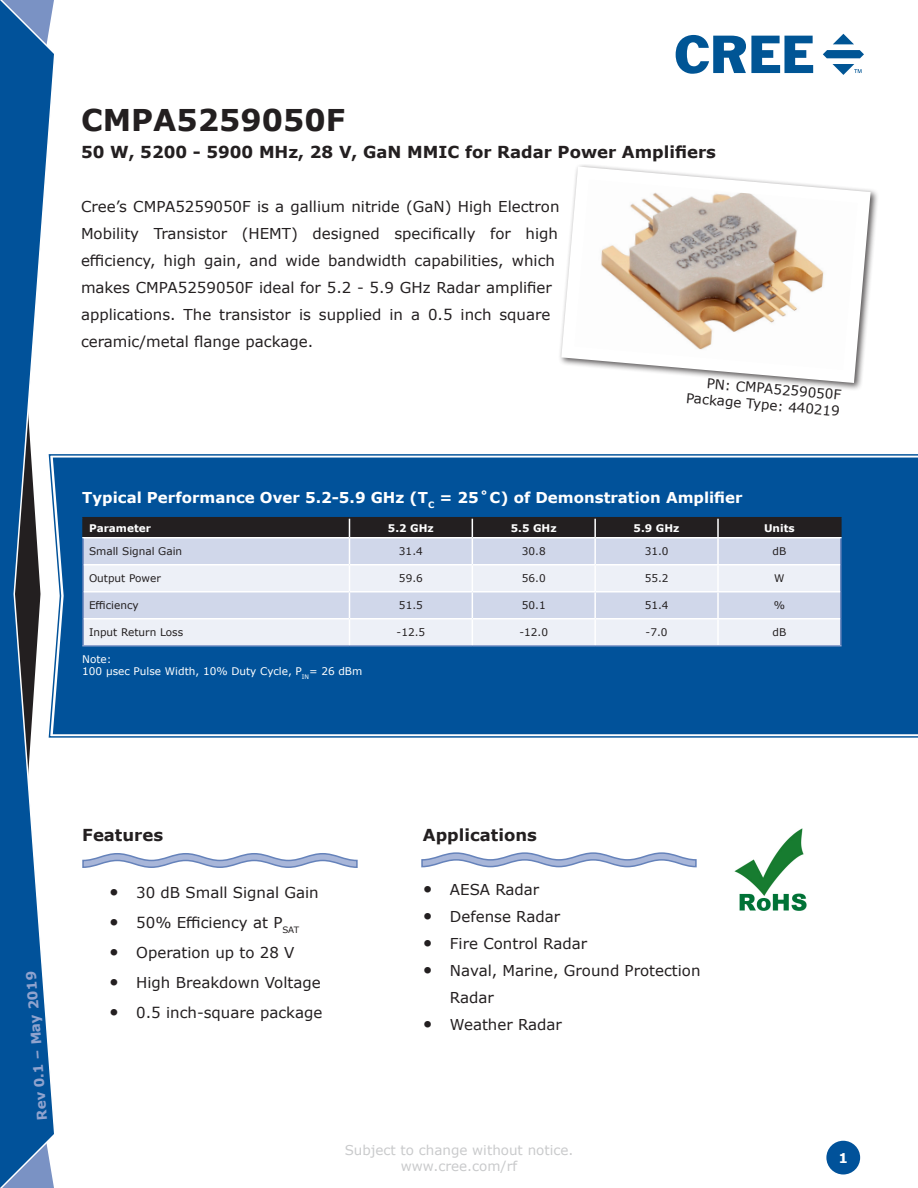
<style>
.page{position:relative;width:918px;height:1188px;background:#fff}
.page>*{position:absolute;margin:0;border:0;box-sizing:border-box;transform-origin:0 0}
.t1{font:700 30px "Verdana";color:#231f20}
.t2{font:700 16.5px "Verdana";color:#231f20}
.t3{font:15px/27px "Verdana";color:#231f20}
.t4{font:700 15px "Verdana";color:#fff}
.t5{font:13.5px/16.2px "Verdana";color:#939598;text-align:center}
.t6{font:13.5px "Verdana";color:#231f20}
.t7{font:700 13.5px "Verdana";color:#90a3ce}
.t8{font:700 13.5px "Verdana";color:#fff}
.t9{font:10.5px "Verdana";color:#231f20}
.t10{font:10.5px "Verdana";color:#fff}
.t11{font:700 10.5px "Verdana";color:#fff}
.s1{font-size:18px}
</style>
<div class="page">
<div style="left:826px;top:1141px;width:34px;height:33px;background:#01529a;border-radius:50%"></div>
<svg style="left:0;top:0;width:54px;height:1188px"></svg>
<svg style="left:48px;top:453px;width:870px;height:285px"></svg>
<div style="left:53px;top:458px;width:865px;height:276px;background:#01529a"></div>
<svg style="left:676px;top:35px;width:137px;height:39px"></svg>
<svg style="left:833px;top:34px;width:21px;height:10px"></svg>
<svg style="left:823px;top:50px;width:41px;height:8px"></svg>
<svg style="left:832px;top:64px;width:30px;height:10px"></svg>
<hr style="left:82px;top:517px;width:267px;height:1px;background:#231f20">
<hr style="left:349px;top:517px;width:123px;height:1px;background:#231f20">
<hr style="left:472px;top:517px;width:123px;height:1px;background:#231f20">
<hr style="left:595px;top:517px;width:123px;height:1px;background:#231f20">
<hr style="left:718px;top:517px;width:124px;height:1px;background:#231f20">
<svg style="left:82px;top:518px;width:760px;height:127px"></svg>
<hr style="left:82px;top:645px;width:267px;height:2px;background:#90a3ce">
<hr style="left:349px;top:645px;width:123px;height:2px;background:#90a3ce">
<hr style="left:472px;top:645px;width:123px;height:2px;background:#90a3ce">
<hr style="left:595px;top:645px;width:123px;height:2px;background:#90a3ce">
<hr style="left:718px;top:645px;width:124px;height:2px;background:#90a3ce">
<hr style="left:82px;top:539px;width:2px;height:26px;background:#6582ba">
<hr style="left:840px;top:539px;width:2px;height:26px;background:#6582ba">
<hr style="left:82px;top:565px;width:2px;height:27px;background:#6582ba">
<hr style="left:840px;top:565px;width:2px;height:27px;background:#6582ba">
<hr style="left:82px;top:592px;width:2px;height:27px;background:#6582ba">
<hr style="left:840px;top:592px;width:2px;height:27px;background:#6582ba">
<hr style="left:82px;top:619px;width:2px;height:26px;background:#6582ba">
<hr style="left:840px;top:619px;width:2px;height:26px;background:#6582ba">
<hr style="left:84px;top:564px;width:265px;height:2px;background:#fff">
<hr style="left:349px;top:564px;width:123px;height:2px;background:#fff">
<hr style="left:472px;top:564px;width:123px;height:2px;background:#fff">
<hr style="left:595px;top:564px;width:123px;height:2px;background:#fff">
<hr style="left:718px;top:564px;width:122px;height:2px;background:#fff">
<hr style="left:84px;top:591px;width:265px;height:2px;background:#fff">
<hr style="left:349px;top:591px;width:123px;height:2px;background:#fff">
<hr style="left:472px;top:591px;width:123px;height:2px;background:#fff">
<hr style="left:595px;top:591px;width:123px;height:2px;background:#fff">
<hr style="left:718px;top:591px;width:122px;height:2px;background:#fff">
<hr style="left:84px;top:618px;width:265px;height:2px;background:#fff">
<hr style="left:349px;top:618px;width:123px;height:2px;background:#fff">
<hr style="left:472px;top:618px;width:123px;height:2px;background:#fff">
<hr style="left:595px;top:618px;width:123px;height:2px;background:#fff">
<hr style="left:718px;top:618px;width:122px;height:2px;background:#fff">
<svg style="left:82px;top:853px;width:276px;height:15px"></svg>
<svg style="left:421px;top:852px;width:276px;height:16px"></svg>
<svg style="left:560px;top:165px;width:317px;height:224px"></svg>
<img style="left:734px;top:828px;width:73px;height:83px">
<p class="t1" style="left:81px;top:99px;width:266px">CMPA5259050F</p>
<p class="t2" style="left:81px;top:140px;width:637px">50 W, 5200 - 5900 MHz, 28 V, GaN MMIC for Radar Power Amplifiers</p>
<p class="t3" style="left:81px;top:193px;width:480px">Cree’s CMPA5259050F is a gallium nitride (GaN) High Electron Mobility Transistor (HEMT) designed specifically for high efficiency, high gain, and wide bandwidth capabilities, which makes CMPA5259050F ideal for 5.2 - 5.9 GHz Radar amplifier applications. The transistor is supplied in a 0.5 inch square ceramic/metal flange package.</p>
<p class="t6" style="left:708px;top:374px;width:136px;rotate:5deg">PN: CMPA5259050F</p>
<p class="t6" style="left:687px;top:388px;width:156px;rotate:5deg">Package Type: 440219</p>
<p class="t4" style="left:82px;top:487px;width:662px">Typical Performance Over 5.2-5.9 GHz (T<sub>C</sub> = 25˚C) of Demonstration Amplifier</p>
<p class="t11" style="left:89px;top:520px;width:64px">Parameter</p>
<p class="t11" style="left:388px;top:520px;width:47px">5.2 GHz</p>
<p class="t11" style="left:511px;top:520px;width:47px">5.5 GHz</p>
<p class="t11" style="left:634px;top:520px;width:47px">5.9 GHz</p>
<p class="t11" style="left:764px;top:520px;width:32px">Units</p>
<p class="t9" style="left:89px;top:544px;width:95px">Small Signal Gain</p>
<p class="t9" style="left:399px;top:544px;width:25px">31.4</p>
<p class="t9" style="left:522px;top:544px;width:25px">30.8</p>
<p class="t9" style="left:645px;top:544px;width:25px">31.0</p>
<p class="t9" style="left:773px;top:544px;width:15px">dB</p>
<p class="t9" style="left:89px;top:571px;width:73px">Output Power</p>
<p class="t9" style="left:399px;top:571px;width:25px">59.6</p>
<p class="t9" style="left:522px;top:571px;width:25px">56.0</p>
<p class="t9" style="left:645px;top:571px;width:25px">55.2</p>
<p class="t9" style="left:774px;top:571px;width:12px">W</p>
<p class="t9" style="left:89px;top:598px;width:51px">Efficiency</p>
<p class="t9" style="left:399px;top:598px;width:25px">51.5</p>
<p class="t9" style="left:522px;top:598px;width:25px">50.1</p>
<p class="t9" style="left:645px;top:598px;width:25px">51.4</p>
<p class="t9" style="left:774px;top:598px;width:13px">%</p>
<p class="t9" style="left:89px;top:625px;width:96px">Input Return Loss</p>
<p class="t9" style="left:397px;top:625px;width:30px">-12.5</p>
<p class="t9" style="left:519px;top:625px;width:30px">-12.0</p>
<p class="t9" style="left:646px;top:625px;width:23px">-7.0</p>
<p class="t9" style="left:773px;top:625px;width:15px">dB</p>
<p class="t10" style="left:82px;top:652px;width:31px">Note:</p>
<p class="t10" style="left:82px;top:664px;width:282px">100 μsec Pulse Width, 10% Duty Cycle, P<sub>IN</sub>= 26 dBm</p>
<p class="t7" style="left:32px;top:1121px;width:151px;rotate:-94deg">Rev 0.1 – May 2019</p>
<p class="t2" style="left:82px;top:823px;width:82px">Features</p>
<p class="t3" style="left:109px;top:879px;width:211px"><span class="s1">•</span> 30 dB Small Signal Gain</p>
<p class="t3" style="left:109px;top:909px;width:191px"><span class="s1">•</span> 50% Efficiency at P<sub>SAT</sub></p>
<p class="t3" style="left:109px;top:939px;width:187px"><span class="s1">•</span> Operation up to 28 V</p>
<p class="t3" style="left:109px;top:969px;width:213px"><span class="s1">•</span> High Breakdown Voltage</p>
<p class="t3" style="left:109px;top:999px;width:215px"><span class="s1">•</span> 0.5 inch-square package</p>
<p class="t2" style="left:423px;top:823px;width:115px">Applications</p>
<p class="t3" style="left:423px;top:876px;width:118px"><span class="s1">•</span> AESA Radar</p>
<p class="t3" style="left:423px;top:903px;width:139px"><span class="s1">•</span> Defense Radar</p>
<p class="t3" style="left:423px;top:930px;width:166px"><span class="s1">•</span> Fire Control Radar</p>
<p class="t3" style="left:450px;top:957px;width:252px;text-indent:-27px"><span class="s1">•</span> Naval, Marine, Ground Protection<br>Radar</p>
<p class="t3" style="left:423px;top:1011px;width:140px"><span class="s1">•</span> Weather Radar</p>
<p class="t5" style="left:345px;top:1142px;width:230px">Subject to change without notice. www.cree.com/rf</p>
<p class="t8" style="left:838px;top:1148px;width:11px">1</p>
</div>
